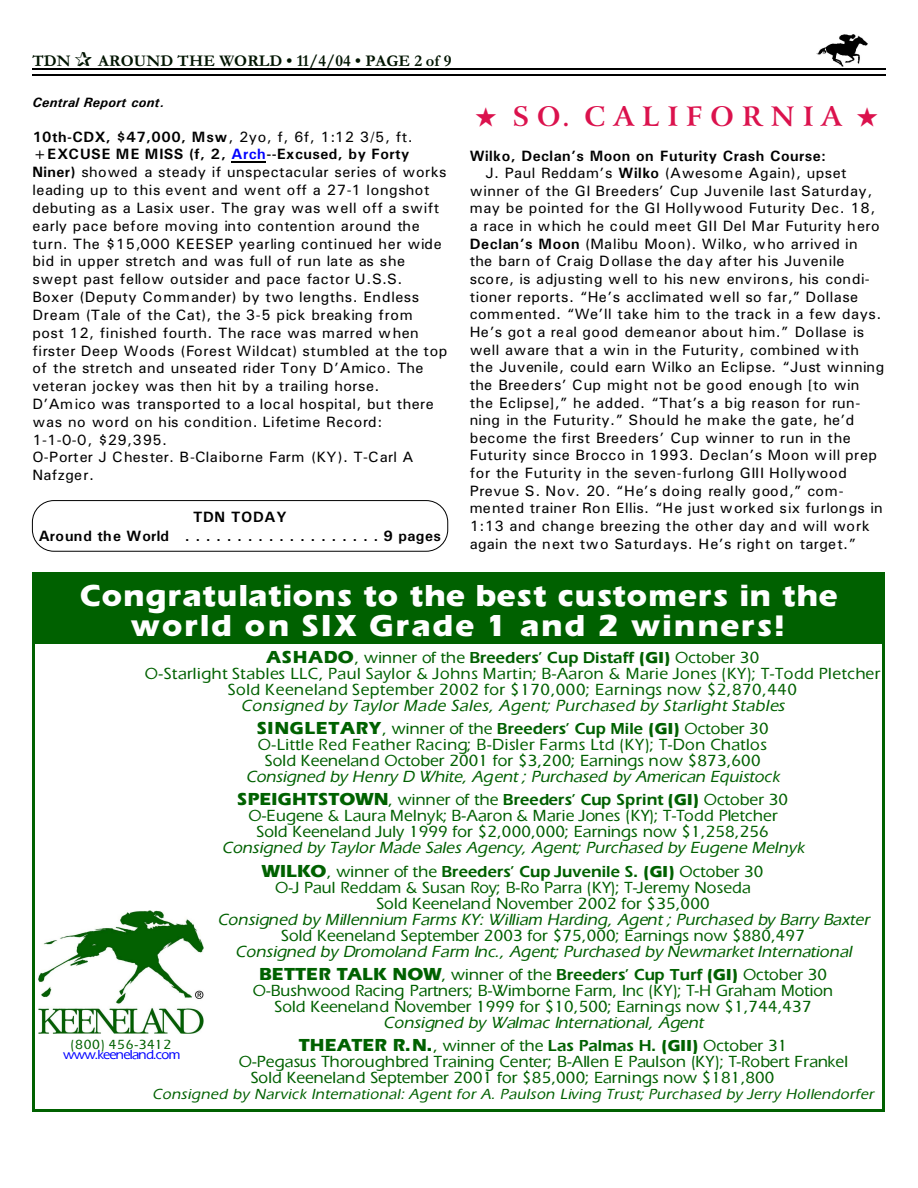
<style>
.page{position:relative;width:918px;height:1188px;background:#fff}
.page>*{position:absolute;margin:0;border:0;box-sizing:border-box;transform-origin:0 0}
.t1{font:900 31.35px/30.6px "Eraser";letter-spacing:.03em;color:#fff;text-align:center}
.t2{font:700 27px "Arrus BT";letter-spacing:.3em;color:#db124d}
.t3{font:italic 16.5px/23.4px "Eraser";letter-spacing:.01em;color:#006100;text-align:center}
.t4{font:16.5px/16px "Eraser";color:#006100;text-align:center}
.t5{font:16.5px/16px "Eraser";letter-spacing:.025em;color:#006100;text-align:center}
.t6{font:italic 16.5px/23.2px "Eraser";letter-spacing:.035em;color:#006100;text-align:center}
.t7{font:16.5px/16px "Eraser";letter-spacing:.02em;color:#006100;text-align:center}
.t8{font:700 16.5px "Garamond";letter-spacing:.005em;color:#001400}
.t9{font:15px/17.9px "Univers";letter-spacing:.03em;color:#000}
.t10{font:15px "Univers";letter-spacing:.01em;color:#000}
.t11{font:italic 15px "Eraser";letter-spacing:.03em;color:#006100}
.t12{font:700 15px/19.2px "Univers";letter-spacing:.03em;color:#000;text-align:center}
.t13{font:15px "Univers";letter-spacing:.06em;color:#000}
.t14{font:italic 700 13.5px "Univers";letter-spacing:.02em;color:#000}
.t15{font:13.5px "Eraser";letter-spacing:-.055em;color:#00f}
.t16{font:13.5px "Eraser";letter-spacing:.04em;color:#006100}
.s1{font-weight:700}
.s2{font-weight:700;color:#00f}
.s3{font-weight:900;font-size:18px}
.s4{font-weight:900}
.s5{font-weight:900;font-style:normal;font-size:18px}
.s6{font-style:normal}
.s7{font-weight:700;font-style:normal}
.s8{font-weight:900;font-style:normal}
</style>
<div class="page">
<img style="left:817px;top:35px;width:51px;height:31px">
<hr style="left:32px;top:68px;width:853px;height:1px;background:#000">
<hr style="left:32px;top:75px;width:853px;height:1px;background:#000">
<div style="left:35px;top:575px;width:847px;height:69px;background:#006100"></div>
<img style="left:38px;top:910px;width:165px;height:123px">
<hr style="left:32px;top:572px;width:3px;height:540px;background:#006100">
<hr style="left:883px;top:572px;width:2px;height:540px;background:#006100">
<hr style="left:32px;top:572px;width:853px;height:3px;background:#006100">
<hr style="left:32px;top:1109px;width:853px;height:3px;background:#006100">
<hr style="left:231px;top:161px;width:35px;height:1px;background:#000">
<div style="left:32px;top:501px;width:416px;height:50px;border:1px solid #000;border-radius:22px"></div>
<p class="t8" style="left:32px;top:55px;width:40px">TDN</p>
<p class="t8" style="left:98px;top:55px;width:355px">AROUND THE WORLD • 11/4/04 • PAGE 2 of 9</p>
<p class="t14" style="left:32px;top:97px;width:134px">Central Report cont.</p>
<p class="t9" style="left:32px;top:129px;width:417px"><span class="s1">10th-CDX, $47,000, Msw</span>, 2yo, f, 6f, 1:12 3/5, ft. <span class="s1">+EXCUSE ME MISS (f, 2,</span> <span class="s2">Arch</span><span class="s1">--Excused, by Forty Niner)</span> showed a steady if unspectacular series of works leading up to this event and went off a 27-1 longshot debuting as a Lasix user. The gray was well off a swift early pace before moving into contention around the turn. The $15,000 KEESEP yearling continued her wide bid in upper stretch and was full of run late as she swept past fellow outsider and pace factor U.S.S.<br>Boxer (Deputy Commander) by two lengths. Endless Dream (Tale of the Cat), the 3-5 pick breaking from post 12, finished fourth. The race was marred when firster Deep Woods (Forest Wildcat) stumbled at the top of the stretch and unseated rider Tony D’Amico. The veteran jockey was then hit by a trailing horse.<br>D’Amico was transported to a local hospital, but there was no word on his condition. Lifetime Record:<br>1-1-0-0, $29,395.<br>O-Porter J Chester. B-Claiborne Farm (KY). T-Carl A Nafzger.</p>
<p class="t12" style="left:39px;top:509px;width:404px">TDN TODAY<br>Around the World ...................9 pages</p>
<h2 class="t2" style="left:475px;top:106px;width:404px">★ SO. CALIFORNIA ★</h2>
<p class="t12" style="left:470px;top:147px;width:358px">Wilko, Declan’s Moon on Futurity Crash Course:</p>
<p class="t9" style="left:485px;top:165px;width:363px">J. Paul Reddam’s <span class="s1">Wilko</span> (Awesome Again), upset</p>
<p class="t9" style="left:470px;top:183px;width:404px">winner of the GI Breeders’ Cup Juvenile last Saturday,</p>
<p class="t9" style="left:470px;top:201px;width:407px">may be pointed for the GI Hollywood Futurity Dec. 18,</p>
<p class="t9" style="left:470px;top:218px;width:411px">a race in which he could meet GII Del Mar Futurity hero</p>
<p class="t10" style="left:470px;top:238px;width:389px"><span class="s1">Declan’s Moon</span> (Malibu Moon). Wilko, who arrived in</p>
<p class="t10" style="left:470px;top:256px;width:376px">the barn of Craig Dollase the day after his Juvenile</p>
<p class="t10" style="left:470px;top:274px;width:402px">score, is adjusting well to his new environs, his condi-</p>
<p class="t9" style="left:470px;top:289px;width:390px">tioner reports. “He’s acclimated well so far,” Dollase</p>
<p class="t9" style="left:470px;top:307px;width:413px">commented. “We’ll take him to the track in a few days.</p>
<p class="t10" style="left:470px;top:327px;width:396px">He’s got a real good demeanor about him.” Dollase is</p>
<p class="t9" style="left:470px;top:342px;width:391px">well aware that a win in the Futurity, combined with</p>
<p class="t9" style="left:470px;top:359px;width:416px">the Juvenile, could earn Wilko an Eclipse. “Just winning</p>
<p class="t10" style="left:470px;top:380px;width:391px">the Breeders’ Cup might not be good enough [to win</p>
<p class="t9" style="left:470px;top:395px;width:392px">the Eclipse],” he added. “That’s a big reason for run-</p>
<p class="t9" style="left:470px;top:412px;width:386px">ning in the Futurity.” Should he make the gate, he’d</p>
<p class="t9" style="left:470px;top:430px;width:383px">become the first Breeders’ Cup winner to run in the</p>
<p class="t9" style="left:470px;top:448px;width:409px">Futurity since Brocco in 1993. Declan’s Moon will prep</p>
<p class="t9" style="left:470px;top:465px;width:379px">for the Futurity in the seven-furlong GIII Hollywood</p>
<p class="t13" style="left:470px;top:485px;width:375px">Prevue S. Nov. 20. “He’s doing really good,” com-</p>
<p class="t10" style="left:470px;top:503px;width:414px">mented trainer Ron Ellis. “He just worked six furlongs in</p>
<p class="t9" style="left:470px;top:518px;width:402px">1:13 and change breezing the other day and will work</p>
<p class="t9" style="left:470px;top:536px;width:388px">again the next two Saturdays. He’s right on target.”</p>
<h1 class="t1" style="left:80px;top:583px;width:759px">Congratulations to the best customers in the world on SIX Grade 1 and 2 winners!</h1>
<p class="t5" style="left:145px;top:651px;width:737px"><span class="s3">ASHADO</span>, winner of the <span class="s1">Breeders’ Cup Distaff</span> <span class="s4">(GI)</span> October 30<br>O-Starlight Stables LLC, Paul Saylor &amp; Johns Martin; B-Aaron &amp; Marie Jones (KY); T-Todd Pletcher<br>Sold Keeneland September 2002 for $170,000; Earnings now $2,870,440</p>
<p class="t6" style="left:241px;top:695px;width:545px">Consigned by Taylor Made Sales, Agent; Purchased by Starlight Stables<br><span class="s5">SINGLETARY</span><span class="s6">, winner of the</span> <span class="s7">Breeders’ Cup Mile</span> <span class="s8">(GI)</span> <span class="s6">October 30</span></p>
<p class="t7" style="left:258px;top:738px;width:511px">O-Little Red Feather Racing; B-Disler Farms Ltd (KY); T-Don Chatlos<br>Sold Keeneland October 2001 for $3,200; Earnings now $873,600</p>
<p class="t3" style="left:237px;top:766px;width:552px">Consigned by Henry D White, Agent ; Purchased by American Equistock<br><span class="s5">SPEIGHTSTOWN</span><span class="s6">, winner of the</span> <span class="s7">Breeders’ Cup Sprint</span> <span class="s8">(GI)</span> <span class="s6">October 30</span></p>
<p class="t4" style="left:248px;top:810px;width:531px">O-Eugene &amp; Laura Melnyk; B-Aaron &amp; Marie Jones (KY); T-Todd Pletcher<br>Sold Keeneland July 1999 for $2,000,000; Earnings now $1,258,256</p>
<p class="t3" style="left:222px;top:838px;width:584px">Consigned by Taylor Made Sales Agency, Agent; Purchased by Eugene Melnyk<br><span class="s5">WILKO</span><span class="s6">, winner of the</span> <span class="s7">Breeders’ Cup Juvenile S.</span> <span class="s8">(GI)</span> <span class="s6">October 30</span></p>
<p class="t4" style="left:376px;top:881px;width:376px;text-align:left;text-indent:-101px">O-J Paul Reddam &amp; Susan Roy; B-Ro Parra (KY); T-Jeremy Noseda<br>Sold Keeneland November 2002 for $35,000</p>
<p class="t3" style="left:217px;top:909px;width:654px">Consigned by Millennium Farms KY: William Harding, Agent ; Purchased by Barry Baxter</p>
<p class="t4" style="left:281px;top:929px;width:525px">Sold Keeneland September 2003 for $75,000; Earnings now $880,497</p>
<p class="t3" style="left:235px;top:941px;width:618px">Consigned by Dromoland Farm Inc., Agent; Purchased by Newmarket International<br><span class="s5">BETTER TALK NOW</span><span class="s6">, winner of the</span> <span class="s7">Breeders’ Cup Turf</span> <span class="s8">(GI)</span> <span class="s6">October 30</span></p>
<p class="t4" style="left:253px;top:984px;width:582px">O-Bushwood Racing Partners; B-Wimborne Farm, Inc (KY); T-H Graham Motion<br>Sold Keeneland November 1999 for $10,500; Earnings now $1,744,437</p>
<p class="t3" style="left:299px;top:1013px;width:490px">Consigned by Walmac International, Agent<br><span class="s5">THEATER R.N.</span><span class="s6">, winner of the</span> <span class="s7">Las Palmas H.</span> <span class="s8">(GII)</span> <span class="s6">October 31</span></p>
<p class="t4" style="left:251px;top:1056px;width:599px;text-align:left;text-indent:-12px">O-Pegasus Thoroughbred Training Center; B-Allen E Paulson (KY); T-Robert Frankel<br>Sold Keeneland September 2001 for $85,000; Earnings now $181,800</p>
<p class="t11" style="left:152px;top:1089px;width:723px">Consigned by Narvick International: Agent for A. Paulson Living Trust; Purchased by Jerry Hollendorfer</p>
<p class="t16" style="left:71px;top:1039px;width:102px">(800) 456-3412</p>
<p class="t15" style="left:63px;top:1050px;width:119px">www.keeneland.com</p>
</div>
